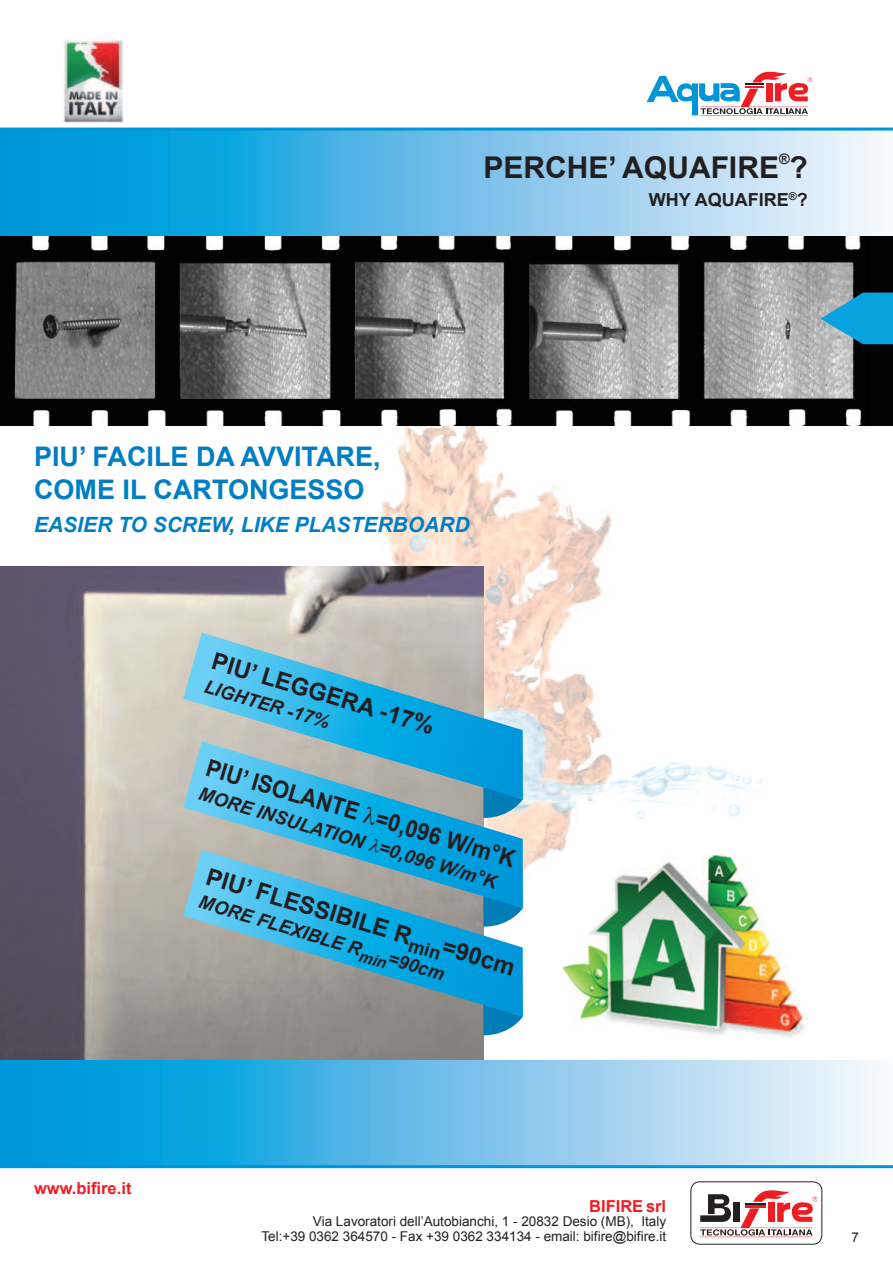
<style>
.page{position:relative;width:893px;height:1263px;background:#fff}
.page>*{position:absolute;margin:0;border:0;box-sizing:border-box;transform-origin:0 0}
.t1{font:700 30px "Arial";color:#231f20}
.t2{font:700 27px/33px "Arial";color:#007ec5}
.t3{font:700 23.85px "Arial";color:#231f20}
.t4{font:700 23.85px "Arial";color:#231f20;scale:.92 1}
.t5{font:italic 700 21px "Arial";color:#007ec5}
.t6{font:italic 700 18.6px "Arial";color:#231f20}
.t7{font:700 18px "Arial";color:#231f20}
.t8{font:700 16.5px "Arial";color:#ee1d23}
.t9{font:700 14.4px "Arial";color:#231f20}
.t10{font:13.5px/14.2px "Arial";color:#231f20;text-align:right}
</style>
<div class="page">
<img style="left:0;top:44px;width:767px;height:1125px">
<img style="left:0;top:235px;width:893px;height:190px">
<img style="left:0;top:566px;width:483px;height:495px">
<svg style="left:0;top:1061px;width:876px;height:104px;background:#6ac0e9"></svg>
<svg style="left:1px;top:131px;width:882px;height:104px;background:#69bfe9"></svg>
<hr style="left:0;top:1165px;width:893px;height:3px;background:#0095d9">
<hr style="left:0;top:128px;width:893px;height:3px;background:#0095d9">
<hr style="left:700px;top:115px;width:108px;height:1px;background:#ee1d23">
<svg style="left:647px;top:72px;width:165px;height:43px"></svg>
<svg style="left:690px;top:1181px;width:132px;height:64px"></svg>
<img style="left:562px;top:856px;width:246px;height:186px">
<img style="left:64px;top:39px;width:60px;height:85px">
<hr style="left:0;top:129px;width:1px;height:106px;background:#0095d9">
<svg style="left:820px;top:293px;width:73px;height:51px;background:#39a5d0"></svg>
<svg style="left:183px;top:633px;width:340px;height:108px;background:#81bed1"></svg>
<svg style="left:183px;top:741px;width:340px;height:109px;background:#58b2d2"></svg>
<svg style="left:483px;top:1016px;width:40px;height:19px"></svg>
<svg style="left:183px;top:850px;width:340px;height:166px;background:#5ba5c0"></svg>
<p class="t9" style="left:779px;top:151px;width:12px">®</p>
<h3 class="t7" style="left:649px;top:189px;width:160px">WHY AQUAFIRE<sup>®</sup>?</h3>
<h1 class="t1" style="left:483px;top:151px;width:326px">PERCHE’ AQUAFIRE ?</h1>
<h2 class="t2" style="left:34px;top:440px;width:348px">PIU’ FACILE DA AVVITARE,<br>COME IL CARTONGESSO</h2>
<h3 class="t5" style="left:34px;top:513px;width:437px">EASIER TO SCREW, LIKE PLASTERBOARD</h3>
<h3 class="t3" style="left:217px;top:647px;width:232px;rotate:17deg">PIU’ LEGGERA -17%</h3>
<h3 class="t6" style="left:208px;top:675px;width:131px;rotate:17deg">LIGHTER -17%</h3>
<h3 class="t4" style="left:211px;top:754px;width:351px;rotate:17deg">PIU’ ISOLANTE ●=0,096 W/m°K</h3>
<h3 class="t6" style="left:202px;top:782px;width:312px;rotate:17deg">MORE INSULATION ●=0,096 W/m°K</h3>
<h3 class="t3" style="left:211px;top:862px;width:323px;rotate:17deg">PIU’ FLESSIBILE R<sub>min</sub>=90cm</h3>
<h3 class="t6" style="left:203px;top:890px;width:257px;rotate:17deg">MORE FLEXIBLE R<sub>min</sub>=90cm</h3>
<p class="t8" style="left:34px;top:1179px;width:99px">www.bifire.it</p>
<p class="t8" style="left:589px;top:1197px;width:79px">BIFIRE srl</p>
<p class="t10" style="left:261px;top:1214px;width:406px">Via Lavoratori dell’Autobianchi, 1 - 20832 Desio (MB), Italy<br>Tel:+39 0362 364570 - Fax +39 0362 334134 - email: bifire@bifire.it</p>
<p class="t10" style="left:851px;top:1230px;width:9px">7</p>
</div>
